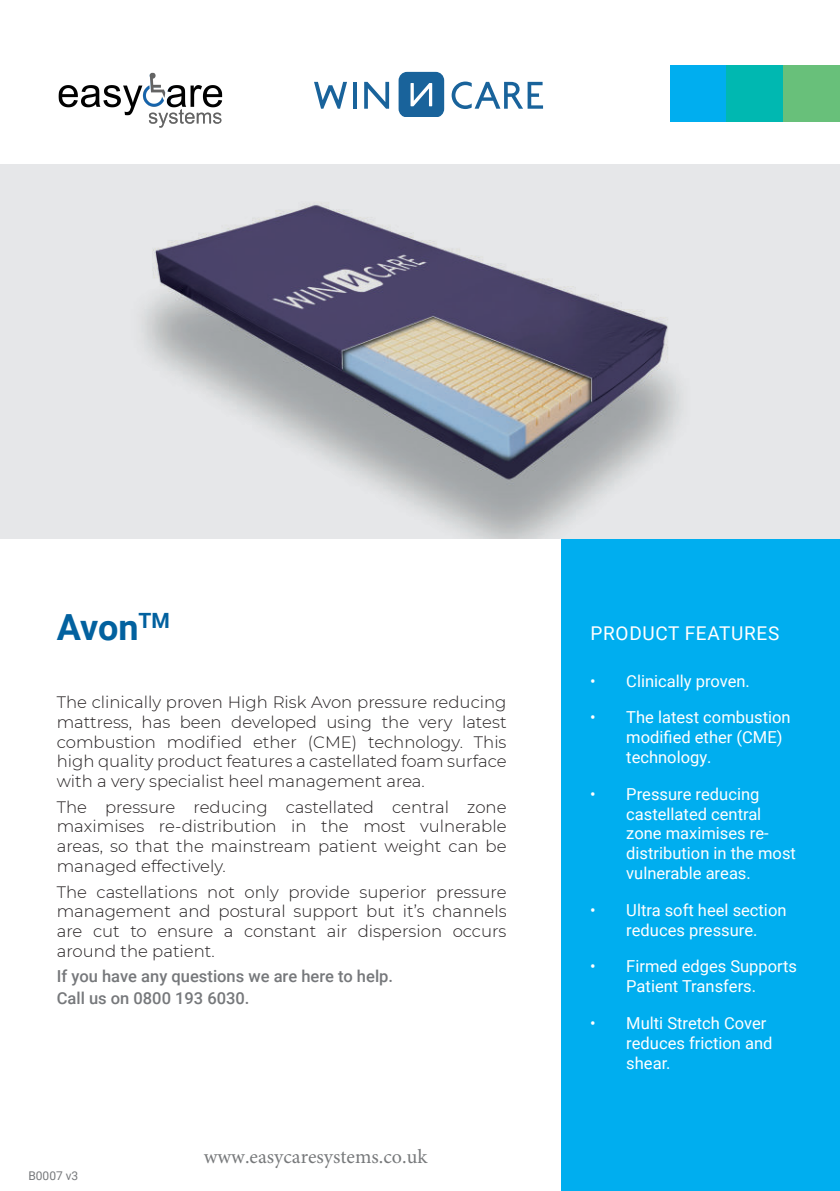
<style>
.page{position:relative;width:840px;height:1191px;background:#fff}
.page>*{position:absolute;margin:0;border:0;box-sizing:border-box;transform-origin:0 0}
.t1{font:700 36px "Roboto";color:#02619f}
.t2{font:20px "Minion Pro";color:#77797b}
.t3{font:19px "Roboto";letter-spacing:.035em;color:#fff}
.t4{font:300 16.4px/19.8px "Montserrat";color:#231f20;text-align:justify}
.t5{font:16.4px/19.8px "Roboto";color:#fff}
.t6{font:500 16.4px/21.6px "Roboto";color:#76787b}
.t7{font:12px "Roboto";color:#76787b}
</style>
<div class="page">
<div style="left:669px;top:65px;width:57px;height:57px;background:#00aeef"></div>
<div style="left:726px;top:65px;width:56px;height:57px;background:#00b8b1"></div>
<div style="left:782px;top:65px;width:57px;height:57px;background:#68c07a"></div>
<div style="left:561px;top:539px;width:278px;height:652px;background:#00aeef"></div>
<div style="left:0;top:164px;width:839px;height:375px;background:#e6e7e9"></div>
<img style="left:142px;top:203px;width:538px;height:336px">
<div style="left:398px;top:72px;width:46px;height:45px;background:#19639b;border-radius:8px"></div>
<svg style="left:410px;top:83px;width:22px;height:23px"></svg>
<svg style="left:451px;top:82px;width:91px;height:27px"></svg>
<svg style="left:364px;top:82px;width:25px;height:27px"></svg>
<hr style="left:353px;top:82px;width:3px;height:27px;background:#19639b">
<svg style="left:314px;top:82px;width:33px;height:27px"></svg>
<img style="left:58px;top:72px;width:165px;height:56px">
<h1 class="t1" style="left:57px;top:606px;width:115px">Avon<sup>TM</sup></h1>
<p class="t4" style="left:57px;top:693px;width:451px">The clinically proven High Risk Avon pressure reducing mattress, has been developed using the very latest combustion modified ether (CME) technology. This high quality product features a castellated foam surface with a very specialist heel management area.</p>
<p class="t4" style="left:57px;top:798px;width:451px">The pressure reducing castellated central zone maximises re-distribution in the most vulnerable areas, so that the mainstream patient weight can be managed effectively.</p>
<p class="t4" style="left:57px;top:883px;width:451px">The castellations not only provide superior pressure management and postural support but it’s channels are cut to ensure a constant air dispersion occurs around the patient.</p>
<p class="t6" style="left:57px;top:967px;width:338px">If you have any questions we are here to help.<br>Call us on 0800 193 6030.</p>
<p class="t7" style="left:28px;top:1171px;width:51px">B0007 v3</p>
<p class="t2" style="left:204px;top:1143px;width:225px">www.easycaresystems.co.uk</p>
<p class="t3" style="left:590px;top:620px;width:190px">PRODUCT FEATURES</p>
<p class="t5" style="left:590px;top:672px;width:161px">• Clinically proven.</p>
<p class="t5" style="left:626px;top:709px;width:166px;text-indent:-36px">• The latest combustion modified ether (CME) technology.</p>
<p class="t5" style="left:626px;top:785px;width:171px;text-indent:-36px">• Pressure reducing castellated central zone maximises re&shy;distribution in the most vulnerable areas.</p>
<p class="t5" style="left:590px;top:901px;width:198px;text-align:center">• Ultra soft heel section reduces pressure.</p>
<p class="t5" style="left:590px;top:958px;width:208px;text-align:center">• Firmed edges Supports<br>Patient Transfers.</p>
<p class="t5" style="left:626px;top:1014px;width:148px;text-indent:-36px">• Multi Stretch Cover reduces friction and shear.</p>
</div>
